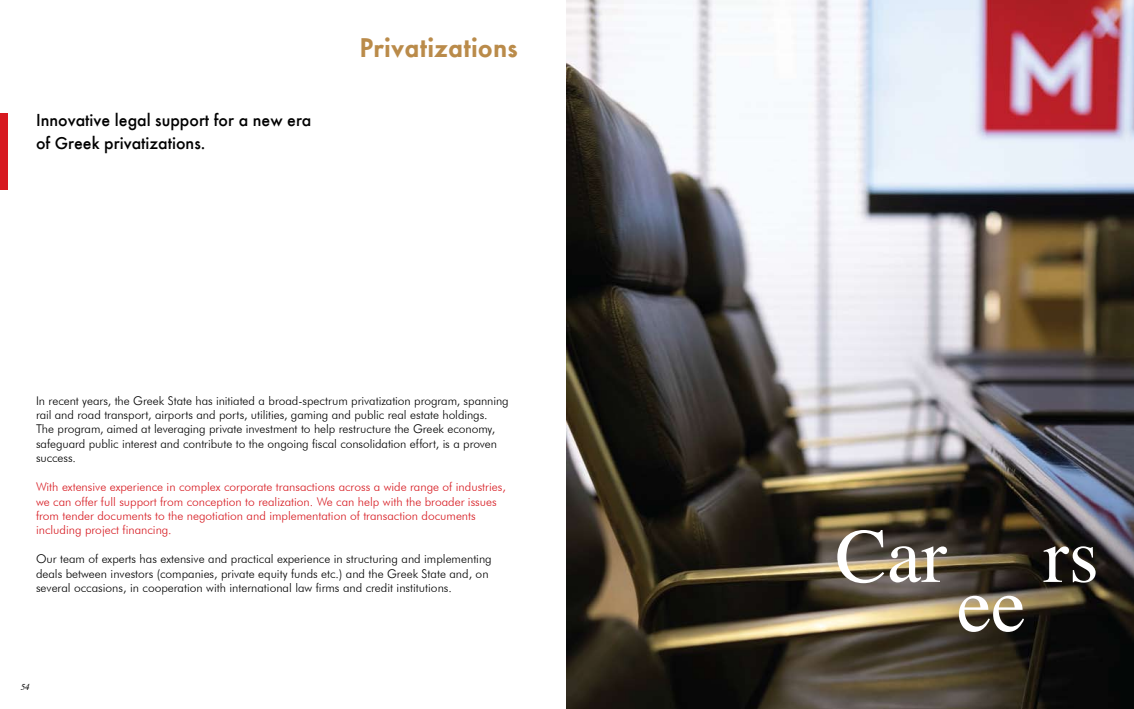
<style>
.page{position:relative;width:1134px;height:709px;background:#fff}
.page>*{position:absolute;margin:0;border:0;box-sizing:border-box;transform-origin:0 0}
.t1{font:77.1px "Times";color:#fff}
.t2{font:600 28px "Futura Greek";color:#ba8b4a}
.t3{font:500 18px/23px "Futura Greek";color:#000}
.t4{font:300 12px/14.4px "Futura BT";color:#000}
.t5{font:300 12px/14.4px "Futura BT";color:#d71920}
.t6{font:italic 9px "Times";color:#000}
</style>
<div class="page">
<img style="left:567px;top:0;width:567px;height:709px">
<div style="left:0;top:113px;width:7px;height:77px;background:#d71920"></div>
<h3 class="t3" style="left:36px;top:109px;width:277px">Innovative legal support for a new era of Greek privatizations.</h3>
<h2 class="t2" style="left:359px;top:32px;width:160px">Privatizations</h2>
<p class="t4" style="left:36px;top:393px;width:474px">In recent years, the Greek State has initiated a broad-spectrum privatization program, spanning rail and road transport, airports and ports, utilities, gaming and public real estate holdings.<br>The program, aimed at leveraging private investment to help restructure the Greek economy, safeguard public interest and contribute to the ongoing fiscal consolidation effort, is a proven success.</p>
<p class="t5" style="left:36px;top:479px;width:471px">With extensive experience in complex corporate transactions across a wide range of industries, we can offer full support from conception to realization. We can help with the broader issues from tender documents to the negotiation and implementation of transaction documents including project financing.</p>
<p class="t4" style="left:36px;top:551px;width:457px">Our team of experts has extensive and practical experience in structuring and implementing deals between investors (companies, private equity funds etc.) and the Greek State and, on several occasions, in cooperation with international law firms and credit institutions.</p>
<p class="t6" style="left:21px;top:678px;width:10px">54</p>
<h1 class="t1" style="left:835px;top:484px;width:265px">Car rs</h1>
<h1 class="t1" style="left:957px;top:533px;width:70px">ee</h1>
</div>
